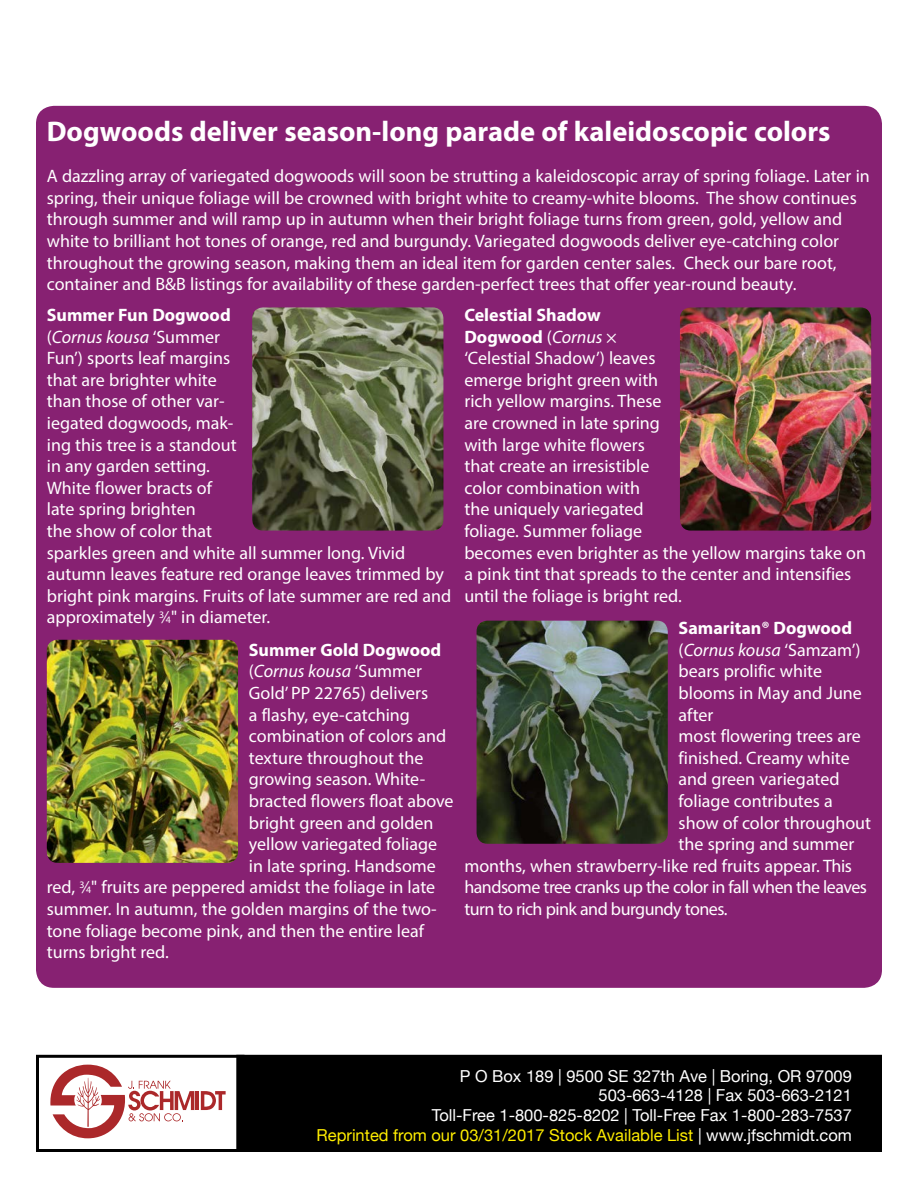
<style>
.page{position:relative;width:918px;height:1188px;background:#fff}
.page>*{position:absolute;margin:0;border:0;box-sizing:border-box;transform-origin:0 0}
.t1{font:700 28.5px "Myriad Pro";color:#fff}
.t2{font:18px/21.6px "Myriad Pro";color:#fff}
.t3{font:18px "Myriad Pro";letter-spacing:-.03em;color:#fff}
.t4{font:italic 18px "Myriad Pro";color:#fff}
.t5{font:700 18px "Myriad Pro";color:#fff}
.t6{font:16.5px/19.8px "Helvetica Neue";color:#fff;text-align:right}
.s1{font-weight:700}
.s2{font-style:italic}
.s3{font-size:9.9px}
.s4{font-style:normal}
.s5{color:#ffee01}
</style>
<div class="page">
<svg style="left:50px;top:1065px;width:144px;height:73px"></svg>
<hr style="left:196px;top:1091px;width:3px;height:19px;background:#ab282a">
<svg style="left:201px;top:1091px;width:25px;height:19px"></svg>
<div style="left:36px;top:1055px;width:208px;height:97px;border:3px solid #000"></div>
<div style="left:238px;top:1056px;width:642px;height:94px;background:#000"></div>
<div style="left:236px;top:1055px;width:646px;height:97px;border:3px solid #000"></div>
<div style="left:36px;top:106px;width:846px;height:882px;background:#872172;border-radius:18px"></div>
<img style="left:252px;top:307px;width:191px;height:224px">
<img style="left:680px;top:307px;width:191px;height:224px">
<img style="left:47px;top:640px;width:191px;height:223px">
<img style="left:477px;top:621px;width:191px;height:223px">
<h1 class="t1" style="left:47px;top:113px;width:785px">Dogwoods deliver season-long parade of kaleidoscopic colors</h1>
<p class="t2" style="left:47px;top:165px;width:825px">A dazzling array of variegated dogwoods will soon be strutting a kaleidoscopic array of spring foliage. Later in spring, their unique foliage will be crowned with bright white to creamy-white blooms. The show continues through summer and will ramp up in autumn when their bright foliage turns from green, gold, yellow and white to brilliant hot tones of orange, red and burgundy. Variegated dogwoods deliver eye-catching color throughout the growing season, making them an ideal item for garden center sales. Check our bare root, container and B&amp;B listings for availability of these garden-perfect trees that offer year-round beauty.</p>
<p class="t2" style="left:47px;top:304px;width:406px"><span class="s1">Summer Fun Dogwood<br></span>(<span class="s2">Cornus kousa</span> ‘Summer<br>Fun’) sports leaf margins<br>that are brighter white<br>than those of other var-<br>iegated dogwoods, mak-<br>ing this tree is a standout<br>in any garden setting.<br>White flower bracts of<br>late spring brighten<br>the show of color that<br>sparkles green and white all summer long. Vivid autumn leaves feature red orange leaves trimmed by bright pink margins. Fruits of late summer are red and approximately <sup>3</sup>⁄<span class="s3">4</span>" in diameter.</p>
<p class="t5" style="left:249px;top:638px;width:194px">Summer Gold Dogwood</p>
<p class="t4" style="left:249px;top:660px;width:175px"><span class="s4">(</span>Cornus kousa <span class="s4">‘Summer</span></p>
<p class="t2" style="left:249px;top:682px;width:181px">Gold’ PP 22765) delivers</p>
<p class="t2" style="left:249px;top:703px;width:163px">a flashy, eye-catching</p>
<p class="t2" style="left:249px;top:725px;width:199px">combination of colors and</p>
<p class="t2" style="left:249px;top:747px;width:176px">texture throughout the</p>
<p class="t2" style="left:249px;top:768px;width:178px">growing season. White-</p>
<p class="t2" style="left:249px;top:790px;width:206px">bracted flowers float above</p>
<p class="t2" style="left:249px;top:811px;width:186px">bright green and golden</p>
<p class="t2" style="left:249px;top:833px;width:190px">yellow variegated foliage</p>
<p class="t2" style="left:249px;top:855px;width:189px">in late spring. Handsome</p>
<p class="t2" style="left:47px;top:876px;width:390px">red, <sup>3</sup>⁄<span class="s3">4</span>" fruits are peppered amidst the foliage in late</p>
<p class="t2" style="left:47px;top:898px;width:391px">summer. In autumn, the golden margins of the two-</p>
<p class="t2" style="left:47px;top:919px;width:379px">tone foliage become pink, and then the entire leaf</p>
<p class="t2" style="left:47px;top:941px;width:124px">turns bright red.</p>
<p class="t2" style="left:464px;top:304px;width:403px"><span class="s1">Celestial Shadow<br>Dogwood</span> (<span class="s2">Cornus</span> ×<br>‘Celestial Shadow’) leaves<br>emerge bright green with<br>rich yellow margins. These<br>are crowned in late spring<br>with large white flowers<br>that create an irresistible<br>color combination with<br>the uniquely variegated<br>foliage. Summer foliage<br>becomes even brighter as the yellow margins take on a pink tint that spreads to the center and intensifies until the foliage is bright red.</p>
<p class="t5" style="left:679px;top:616px;width:175px">Samaritan® Dogwood</p>
<p class="t4" style="left:679px;top:639px;width:183px"><span class="s4">(</span>Cornus kousa <span class="s4">‘Samzam’)</span></p>
<p class="t2" style="left:679px;top:660px;width:145px">bears prolific white</p>
<p class="t2" style="left:679px;top:682px;width:185px">blooms in May and June</p>
<p class="t2" style="left:679px;top:703px;width:36px">after</p>
<p class="t2" style="left:679px;top:725px;width:184px">most flowering trees are</p>
<p class="t2" style="left:679px;top:747px;width:173px">finished. Creamy white</p>
<p class="t2" style="left:679px;top:768px;width:163px">and green variegated</p>
<p class="t2" style="left:679px;top:790px;width:156px">foliage contributes a</p>
<p class="t2" style="left:679px;top:811px;width:194px">show of color throughout</p>
<p class="t2" style="left:679px;top:833px;width:177px">the spring and summer</p>
<p class="t2" style="left:464px;top:855px;width:389px">months, when strawberry-like red fruits appear. This</p>
<p class="t3" style="left:464px;top:876px;width:404px">handsome tree cranks up the color in fall when the leaves</p>
<p class="t3" style="left:464px;top:898px;width:265px">turn to rich pink and burgundy tones.</p>
<p class="t6" style="left:317px;top:1067px;width:537px">P O Box 189 | 9500 SE 327th Ave | Boring, OR 97009<br>503-663-4128 | Fax 503-663-2121<br>Toll-Free 1-800-825-8202 | Toll-Free Fax 1-800-283-7537<br><span class="s5">Reprinted from our 03/31/2017 Stock Available List</span> | www.jfschmidt.com</p>
</div>
